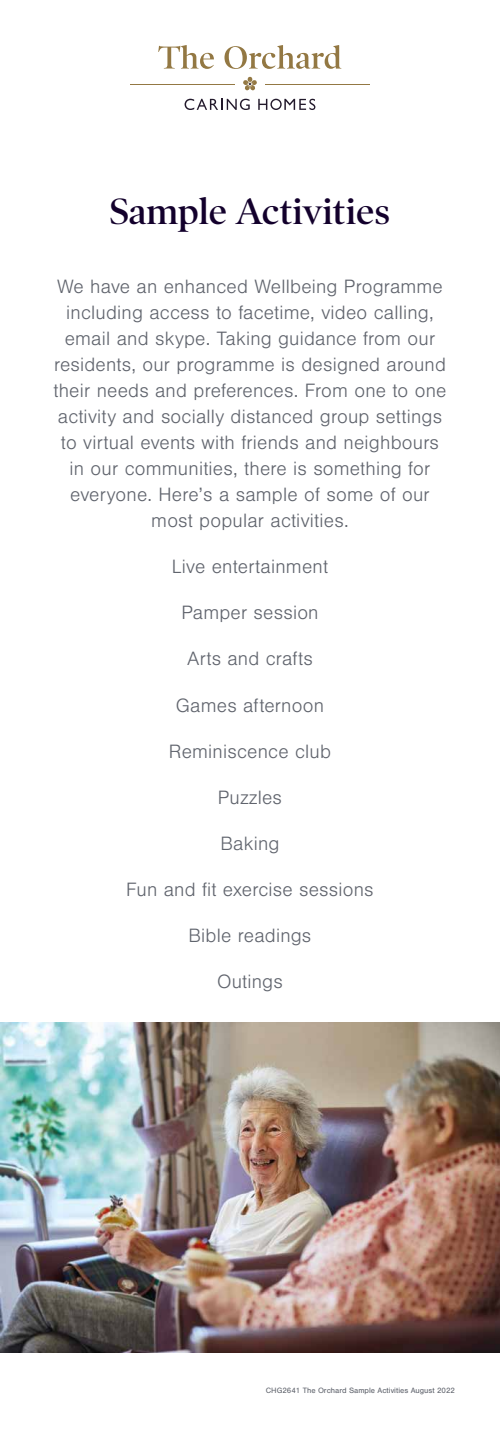
<style>
.page{position:relative;width:500px;height:1438px;background:#fff}
.page>*{position:absolute;margin:0;border:0;box-sizing:border-box;transform-origin:0 0}
.t1{font:600 37px "Poynter OS Disp";color:#13002c}
.t2{font:300 20px/26px "Nimbus San";letter-spacing:.01em;color:#60646d;text-align:center}
.t3{font:8px "Nimbus San";color:#60646d}
</style>
<div class="page">
<svg style="left:158px;top:45px;width:56px;height:24px"></svg>
<svg style="left:224px;top:45px;width:117px;height:24px"></svg>
<svg style="left:185px;top:99px;width:65px;height:11px"></svg>
<svg style="left:258px;top:99px;width:57px;height:11px"></svg>
<hr style="left:265px;top:84px;width:104px;height:1px;background:#937843">
<hr style="left:131px;top:84px;width:104px;height:1px;background:#937843">
<svg style="left:243px;top:77px;width:14px;height:13px"></svg>
<img style="left:0;top:1022px;width:500px;height:330px">
<h1 class="t1" style="left:110px;top:190px;width:282px">Sample Activities</h1>
<p class="t2" style="left:53px;top:274px;width:395px">We have an enhanced Wellbeing Programme including access to facetime, video calling, email and skype. Taking guidance from our residents, our programme is designed around their needs and preferences. From one to one activity and socially distanced group settings to virtual events with friends and neighbours in our communities, there is something for everyone. Here’s a sample of some of our most popular activities.</p>
<p class="t2" style="left:172px;top:554px;width:158px">Live entertainment</p>
<p class="t2" style="left:181px;top:600px;width:139px">Pamper session</p>
<p class="t2" style="left:187px;top:646px;width:127px">Arts and crafts</p>
<p class="t2" style="left:176px;top:692px;width:150px">Games afternoon</p>
<p class="t2" style="left:169px;top:738px;width:164px">Reminiscence club</p>
<p class="t2" style="left:218px;top:784px;width:66px">Puzzles</p>
<p class="t2" style="left:221px;top:830px;width:60px">Baking</p>
<p class="t2" style="left:126px;top:876px;width:249px">Fun and fit exercise sessions</p>
<p class="t2" style="left:189px;top:922px;width:124px">Bible readings</p>
<p class="t2" style="left:217px;top:968px;width:67px">Outings</p>
<p class="t3" style="left:266px;top:1386px;width:191px">CHG2641 The Orchard Sample Activities August 2022</p>
</div>
